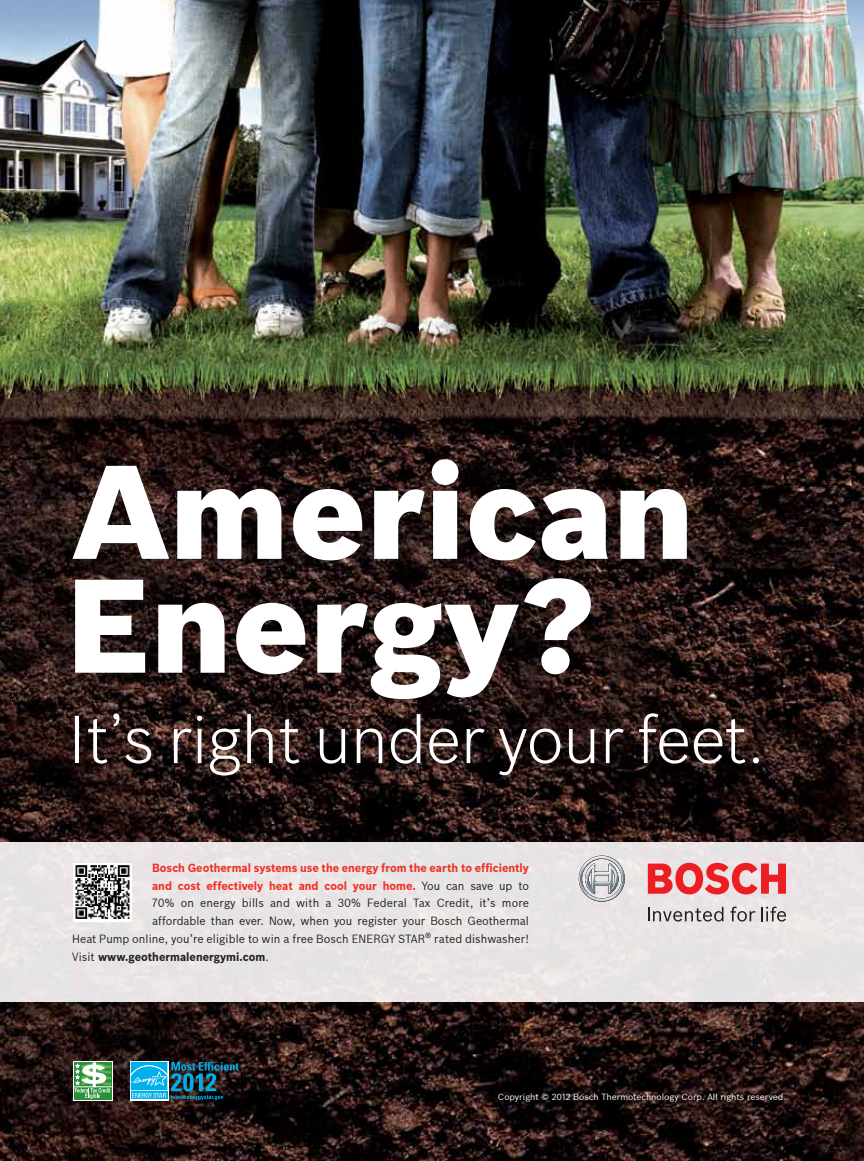
<style>
.page{position:relative;width:864px;height:1161px;background:#fff}
.page>*{position:absolute;margin:0;border:0;box-sizing:border-box;transform-origin:0 0}
.t1{font:900 130.2px/113.9px "Bosch Sans LF";color:#fff}
.t2{font:300 65.1px "Bosch Sans LF";letter-spacing:-.01em;color:#fff}
.t3{font:11.7px "Bosch Sans LF";color:#231f20;scale:.94 1}
.t4{font:700 11.7px "Bosch Sans LF";color:#ee3124;scale:.94 1}
.t5{font:700 11.7px "Bosch Sans LF";color:#231f20;scale:.94 1}
.t6{font:8.7px "Bosch Sans LF";color:#fff}
.s1{font-weight:400;color:#231f20}
.s2{font-weight:400}
</style>
<div class="page">
<img style="left:0;top:0;width:864px;height:1161px">
<div style="left:0;top:842px;width:864px;height:159px;background:#e9e4e5"></div>
<svg style="left:579px;top:856px;width:46px;height:46px;background:#c2c2c5"></svg>
<svg style="left:648px;top:907px;width:75px;height:15px"></svg>
<svg style="left:731px;top:907px;width:55px;height:15px"></svg>
<svg style="left:648px;top:863px;width:138px;height:31px;background:#eb6f73"></svg>
<div style="left:73px;top:1061px;width:39px;height:40px;background:#fff"></div>
<svg style="left:74px;top:1062px;width:38px;height:38px"></svg>
<hr style="left:73px;top:1086px;width:39px;height:1px;background:#fff">
<svg style="left:75px;top:1062px;width:37px;height:37px"></svg>
<div style="left:73px;top:863px;width:59px;height:59px;background:#fff"></div>
<img style="left:75px;top:865px;width:55px;height:54px">
<svg style="left:130px;top:1061px;width:38px;height:39px"></svg>
<svg style="left:131px;top:1062px;width:108px;height:38px;background:#256f89"></svg>
<h1 class="t1" style="left:65px;top:457px;width:630px">American<br>Energy?</h1>
<h2 class="t2" style="left:68px;top:700px;width:698px">It’s right under your feet.</h2>
<p class="t4" style="left:152px;top:860px;width:402px">Bosch Geothermal systems use the energy from the earth to efficiently</p>
<p class="t4" style="left:152px;top:878px;width:402px">and cost effectively heat and cool your home. <span class="s1">You can save up to</span></p>
<p class="t3" style="left:152px;top:896px;width:402px">70% on energy bills and with a 30% Federal Tax Credit, it’s more</p>
<p class="t3" style="left:152px;top:914px;width:402px">affordable than ever. Now, when you register your Bosch Geothermal</p>
<p class="t3" style="left:72px;top:931px;width:487px">Heat Pump online, you’re eligible to win a free Bosch ENERGY STAR® rated dishwasher!</p>
<p class="t5" style="left:72px;top:949px;width:211px"><span class="s2">Visit</span> www.geothermalenergymi.com<span class="s2">.</span></p>
<p class="t6" style="left:498px;top:1091px;width:290px">Copyright © 2012 Bosch Thermotechnology Corp. All rights reserved.</p>
</div>
